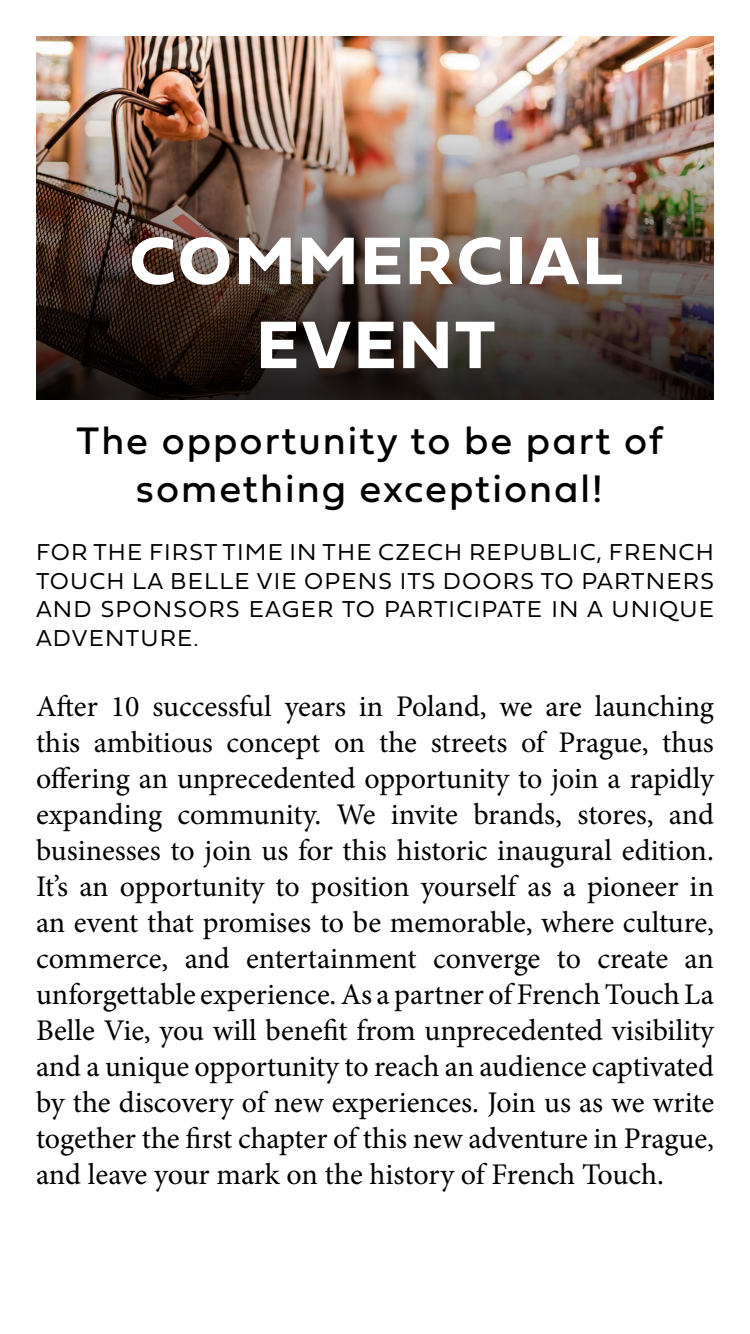
<style>
.page{position:relative;width:750px;height:1334px;background:#fff}
.page>*{position:absolute;margin:0;border:0;box-sizing:border-box;transform-origin:0 0}
.t1{font:70px/84px "Fieldwork Geo Bold";letter-spacing:.05em;color:#fff;text-align:center}
.t2{font:40px/48px "Fieldwork Geo Regular";letter-spacing:.05em;color:#000;text-align:center}
.t3{font:30px/36px "Minion Pro";letter-spacing:-.005em;color:#000;text-align:justify}
.t4{font:24px/28.8px "Fieldwork Geo Light";letter-spacing:.05em;color:#000;text-align:justify}
</style>
<div class="page">
<img style="left:36px;top:36px;width:678px;height:364px">
<h1 class="t1" style="left:130px;top:216px;width:494px">COMMERCIAL<br>EVENT</h1>
<h2 class="t2" style="left:77px;top:415px;width:588px">The opportunity to be part of something exceptional!</h2>
<p class="t4" style="left:36px;top:536px;width:679px">FOR THE FIRST TIME IN THE CZECH REPUBLIC, FRENCH TOUCH LA BELLE VIE OPENS ITS DOORS TO PARTNERS AND SPONSORS EAGER TO PARTICIPATE IN A UNIQUE ADVENTURE.</p>
<p class="t3" style="left:36px;top:689px;width:680px">After 10 successful years in Poland, we are launching this ambitious concept on the streets of Prague, thus offering an unprecedented opportunity to join a rapidly expanding community. We invite brands, stores, and businesses to join us for this historic inaugural edition.<br>It’s an opportunity to position yourself as a pioneer in an event that promises to be memorable, where culture, commerce, and entertainment converge to create an unforgettable experience. As a partner of French Touch La Belle Vie, you will benefit from unprecedented visibility and a unique opportunity to reach an audience captivated by the discovery of new experiences. Join us as we write together the first chapter of this new adventure in Prague, and leave your mark on the history of French Touch.</p>
</div>
